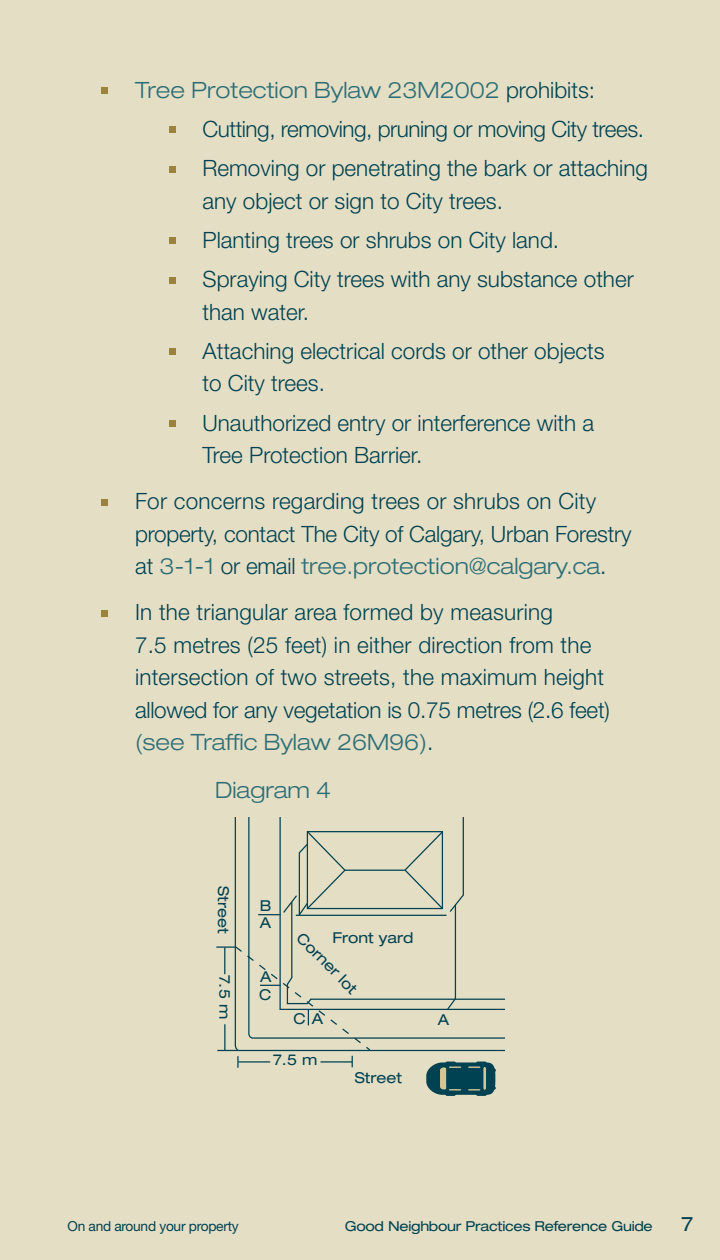
<style>
.page{position:relative;width:720px;height:1260px;background:#e4dec5}
.page>*{position:absolute;margin:0;border:0;box-sizing:border-box;transform-origin:0 0}
.t1{font:300 22.5px/39.2px "Helvetica Neue";color:#004251}
.t2{font:300 expanded 22.5px "Helvetica Neue";color:#2d6e76}
.t3{font:expanded 20px "Helvetica Neue";color:#004251}
.t4{font:expanded 15px/17.8px "Helvetica Neue";color:#004251}
.t5{font:expanded 13.75px "Helvetica Neue";letter-spacing:-.02em;color:#004251}
.t6{font:13.75px "Helvetica Neue";letter-spacing:-.02em;color:#004251}
.s1{font-stretch:expanded;color:#2d6e76}
</style>
<div class="page">
<div style="left:101px;top:87px;width:7px;height:7px;background:#9b823d"></div>
<div style="left:169px;top:126px;width:6px;height:7px;background:#9b823d"></div>
<svg style="left:169px;top:166px;width:6px;height:6px"></svg>
<div style="left:169px;top:237px;width:6px;height:7px;background:#9b823d"></div>
<svg style="left:169px;top:277px;width:6px;height:6px"></svg>
<div style="left:169px;top:348px;width:6px;height:7px;background:#9b823d"></div>
<div style="left:169px;top:420px;width:6px;height:7px;background:#9b823d"></div>
<div style="left:101px;top:499px;width:7px;height:6px;background:#9b823d"></div>
<div style="left:101px;top:610px;width:7px;height:6px;background:#9b823d"></div>
<hr style="left:217px;top:1050px;width:288px;height:1px;background:#004251">
<svg style="left:216px;top:817px;width:280px;height:278px"></svg>
<hr style="left:483px;top:1067px;width:3px;height:23px;background:#d1c697;border-radius:2px">
<p class="t1" style="left:202px;top:72px;width:447px;text-indent:-68px"><span class="s1">Tree Protection Bylaw 23M2002</span> prohibits:<br>Cutting, removing, pruning or moving City trees.<br>Removing or penetrating the bark or attaching</p>
<p class="t1" style="left:202px;top:183px;width:433px">any object or sign to City trees.<br>Planting trees or shrubs on City land.<br>Spraying City trees with any substance other</p>
<p class="t1" style="left:202px;top:294px;width:404px">than water.<br>Attaching electrical cords or other objects</p>
<p class="t1" style="left:202px;top:366px;width:393px">to City trees.<br>Unauthorized entry or interference with a</p>
<p class="t1" style="left:135px;top:434px;width:463px;line-height:46px;text-indent:68px">Tree Protection Barrier.<br>For concerns regarding trees or shrubs on City</p>
<p class="t1" style="left:135px;top:520px;width:498px;line-height:32.5px">property, contact The City of Calgary, Urban Forestry at <span class="s1">3-1-1</span> or email <span class="s1">tree.protection@calgary.ca</span>.</p>
<p class="t1" style="left:135px;top:598px;width:476px;line-height:32.5px">In the triangular area formed by measuring<br>7.5 metres (25 feet) in either direction from the intersection of two streets, the maximum height allowed for any vegetation is 0.75 metres (2.6 feet) <span class="s1">(see Traffic Bylaw 26M96)</span>.</p>
<p class="t2" style="left:215px;top:782px;width:118px">Diagram 4</p>
<p class="t4" style="left:231px;top:886px;width:49px;rotate:90deg">Street</p>
<p class="t4" style="left:232px;top:975px;width:46px;rotate:90deg">7.5 m</p>
<p class="t4" style="left:260px;top:898px;width:13px">B<br>A</p>
<p class="t4" style="left:260px;top:969px;width:13px">A</p>
<p class="t4" style="left:259px;top:987px;width:14px">C</p>
<p class="t4" style="left:305px;top:930px;width:80px;rotate:45deg">Corner lot</p>
<p class="t4" style="left:332px;top:930px;width:83px">Front yard</p>
<p class="t4" style="left:293px;top:1011px;width:31px">C A</p>
<p class="t4" style="left:438px;top:1012px;width:13px">A</p>
<p class="t4" style="left:273px;top:1053px;width:46px">7.5 m</p>
<p class="t4" style="left:355px;top:1070px;width:49px">Street</p>
<p class="t6" style="left:68px;top:1221px;width:173px">On and around your property</p>
<p class="t5" style="left:345px;top:1221px;width:310px">Good Neighbour Practices Reference Guide</p>
<p class="t3" style="left:682px;top:1217px;width:13px">7</p>
</div>
